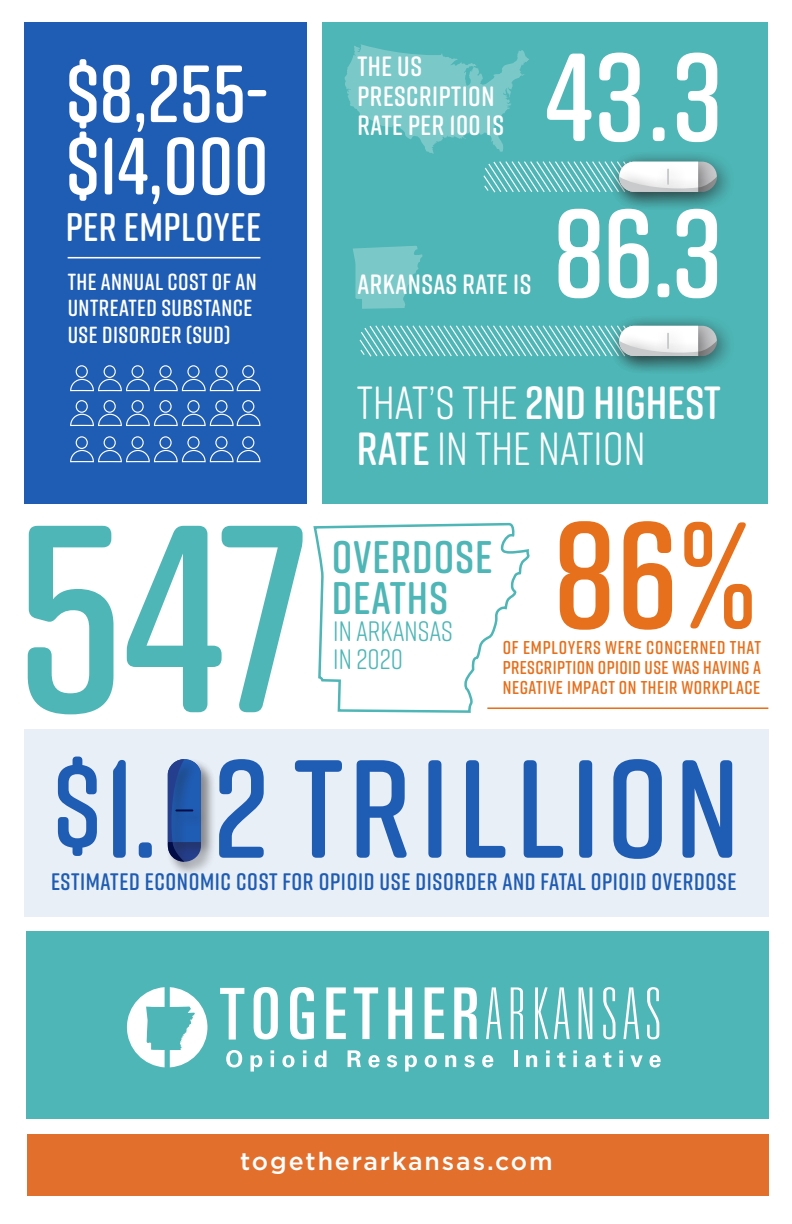
<style>
.page{position:relative;width:792px;height:1224px;background:#fff}
.page>*{position:absolute;margin:0;border:0;box-sizing:border-box;transform-origin:0 0}
.t1{font:600 266.4px "Rift Soft";color:#4eb6b6}
.t2{font:600 151.6px "Rift Soft";color:#e6701c}
.t3{font:600 139.3px "Rift Soft";letter-spacing:.04em;color:#1f5cb3}
.t4{font:600 125px "Rift Soft";color:#fff}
.t5{font:600 80.9px "Rift Soft";color:#fff}
.t6{font:600 46.5px "Rift Soft";color:#fff}
.t7{font:46.5px "Rift Soft";color:#fff}
.t8{font:600 45.6px "Rift Soft";letter-spacing:.02em;color:#4eb6b6}
.t9{font:600 39.8px "Rift Soft";letter-spacing:.01em;color:#fff}
.t10{font:28.1px "Rift Soft";color:#4eb6b6}
.t11{font:600 27.9px/29.4px "Rift Soft";letter-spacing:.02em;color:#fff}
.t12{font:500 24.9px "Gotham";letter-spacing:.075em;color:#fff}
.t13{font:600 23.8px "Rift Soft";letter-spacing:.025em;color:#1f5cb3}
.t14{font:600 23.3px/26.2px "Rift Soft";letter-spacing:.02em;color:#fff}
.t15{font:600 18.6px/20.1px "Rift Soft";letter-spacing:.025em;color:#e6701c;text-align:justify}
.s1{font-weight:400}
.s2{font-weight:600}
.s3{font-size:116.1px}
</style>
<div class="page">
<div style="left:27px;top:1134px;width:741px;height:61px;background:#e36f2c"></div>
<div style="left:26px;top:931px;width:742px;height:188px;background:#4eb6b6"></div>
<svg style="left:220px;top:988px;width:24px;height:52px"></svg>
<svg style="left:254px;top:987px;width:24px;height:53px"></svg>
<svg style="left:290px;top:987px;width:24px;height:53px"></svg>
<svg style="left:326px;top:987px;width:20px;height:52px"></svg>
<svg style="left:354px;top:987px;width:24px;height:52px"></svg>
<svg style="left:388px;top:987px;width:24px;height:52px"></svg>
<svg style="left:425px;top:987px;width:19px;height:52px"></svg>
<svg style="left:454px;top:987px;width:23px;height:52px"></svg>
<svg style="left:486px;top:987px;width:16px;height:52px"></svg>
<svg style="left:511px;top:987px;width:12px;height:52px"></svg>
<svg style="left:535px;top:987px;width:13px;height:52px"></svg>
<svg style="left:554px;top:987px;width:16px;height:52px"></svg>
<svg style="left:579px;top:987px;width:13px;height:52px"></svg>
<svg style="left:603px;top:987px;width:13px;height:52px"></svg>
<svg style="left:623px;top:987px;width:16px;height:52px"></svg>
<svg style="left:647px;top:987px;width:12px;height:52px"></svg>
<svg style="left:226px;top:1050px;width:16px;height:17px"></svg>
<svg style="left:251px;top:1055px;width:11px;height:17px"></svg>
<svg style="left:271px;top:1050px;width:3px;height:17px"></svg>
<svg style="left:282px;top:1055px;width:13px;height:12px"></svg>
<svg style="left:303px;top:1050px;width:4px;height:17px"></svg>
<svg style="left:315px;top:1050px;width:12px;height:17px"></svg>
<svg style="left:348px;top:1050px;width:13px;height:17px"></svg>
<svg style="left:368px;top:1055px;width:12px;height:13px"></svg>
<svg style="left:387px;top:1055px;width:10px;height:12px"></svg>
<svg style="left:405px;top:1055px;width:12px;height:17px"></svg>
<svg style="left:425px;top:1055px;width:12px;height:12px"></svg>
<svg style="left:445px;top:1055px;width:11px;height:12px"></svg>
<svg style="left:464px;top:1055px;width:11px;height:12px"></svg>
<svg style="left:482px;top:1055px;width:11px;height:13px"></svg>
<hr style="left:514px;top:1050px;width:3px;height:17px;background:#fff">
<svg style="left:526px;top:1055px;width:11px;height:12px"></svg>
<svg style="left:546px;top:1050px;width:4px;height:17px"></svg>
<svg style="left:557px;top:1052px;width:8px;height:15px"></svg>
<svg style="left:573px;top:1050px;width:4px;height:17px"></svg>
<svg style="left:585px;top:1055px;width:11px;height:12px"></svg>
<svg style="left:603px;top:1052px;width:8px;height:15px"></svg>
<svg style="left:619px;top:1050px;width:4px;height:17px"></svg>
<svg style="left:630px;top:1055px;width:13px;height:12px"></svg>
<svg style="left:650px;top:1055px;width:11px;height:13px"></svg>
<svg style="left:127px;top:987px;width:80px;height:80px"></svg>
<div style="left:24px;top:729px;width:744px;height:187px;background:#e9eff7"></div>
<div style="left:323px;top:22px;width:445px;height:482px;background:#4eb6b6"></div>
<div style="left:24px;top:22px;width:283px;height:482px;background:#1f5cb3"></div>
<hr style="left:68px;top:257px;width:192px;height:1px;background:#fff">
<div style="left:609px;top:314px;width:108px;height:61px;background:#231f20;opacity:.48"></div>
<div style="left:609px;top:332px;width:107px;height:43px;background:#231f20;opacity:.48"></div>
<div style="left:688px;top:332px;width:47px;height:43px;background:#231f20;opacity:.48"></div>
<div style="left:656px;top:324px;width:32px;height:42px;background:#231f20;opacity:.48"></div>
<svg style="left:359px;top:324px;width:358px;height:34px"></svg>
<div style="left:609px;top:150px;width:108px;height:61px;background:#231f20;opacity:.48"></div>
<div style="left:609px;top:168px;width:107px;height:43px;background:#231f20;opacity:.48"></div>
<div style="left:688px;top:168px;width:47px;height:42px;background:#231f20;opacity:.48"></div>
<div style="left:656px;top:159px;width:32px;height:43px;background:#231f20;opacity:.48"></div>
<svg style="left:483px;top:160px;width:234px;height:34px"></svg>
<svg style="left:344px;top:44px;width:185px;height:110px"></svg>
<svg style="left:353px;top:246px;width:70px;height:63px"></svg>
<svg style="left:313px;top:490px;width:217px;height:223px"></svg>
<hr style="left:487px;top:707px;width:281px;height:2px;background:#e6701c">
<div style="left:76px;top:365px;width:12px;height:13px;border:1px solid #fff;border-radius:50%"></div>
<div style="left:104px;top:365px;width:12px;height:13px;border:1px solid #fff;border-radius:50%"></div>
<div style="left:132px;top:365px;width:12px;height:13px;border:1px solid #fff;border-radius:50%"></div>
<div style="left:159px;top:365px;width:13px;height:13px;border:1px solid #fff;border-radius:50%"></div>
<div style="left:187px;top:365px;width:13px;height:13px;border:1px solid #fff;border-radius:50%"></div>
<div style="left:215px;top:365px;width:13px;height:13px;border:1px solid #fff;border-radius:50%"></div>
<div style="left:76px;top:400px;width:12px;height:13px;border:1px solid #fff;border-radius:50%"></div>
<div style="left:104px;top:400px;width:12px;height:13px;border:1px solid #fff;border-radius:50%"></div>
<div style="left:132px;top:400px;width:12px;height:13px;border:1px solid #fff;border-radius:50%"></div>
<div style="left:159px;top:400px;width:13px;height:13px;border:1px solid #fff;border-radius:50%"></div>
<div style="left:187px;top:400px;width:13px;height:13px;border:1px solid #fff;border-radius:50%"></div>
<div style="left:215px;top:400px;width:13px;height:13px;border:1px solid #fff;border-radius:50%"></div>
<div style="left:76px;top:436px;width:12px;height:13px;border:1px solid #fff;border-radius:50%"></div>
<div style="left:104px;top:436px;width:12px;height:13px;border:1px solid #fff;border-radius:50%"></div>
<div style="left:132px;top:436px;width:12px;height:13px;border:1px solid #fff;border-radius:50%"></div>
<div style="left:159px;top:436px;width:13px;height:13px;border:1px solid #fff;border-radius:50%"></div>
<div style="left:187px;top:436px;width:13px;height:13px;border:1px solid #fff;border-radius:50%"></div>
<div style="left:215px;top:436px;width:13px;height:13px;border:1px solid #fff;border-radius:50%"></div>
<div style="left:242px;top:365px;width:12px;height:13px;border:1px solid #fff;border-radius:50%"></div>
<svg style="left:70px;top:378px;width:191px;height:14px"></svg>
<div style="left:242px;top:400px;width:12px;height:13px;border:1px solid #fff;border-radius:50%"></div>
<svg style="left:70px;top:413px;width:191px;height:14px"></svg>
<div style="left:242px;top:436px;width:12px;height:13px;border:1px solid #fff;border-radius:50%"></div>
<svg style="left:70px;top:449px;width:191px;height:14px"></svg>
<div style="left:166px;top:758px;width:50px;height:119px;background:#231f20;opacity:.29"></div>
<div style="left:166px;top:758px;width:50px;height:100px;background:#231f20;opacity:.29"></div>
<div style="left:166px;top:841px;width:33px;height:36px;background:#231f20;opacity:.29"></div>
<div style="left:175px;top:808px;width:33px;height:19px;background:#231f20;opacity:.29"></div>
<svg style="left:166px;top:759px;width:35px;height:103px;background:#335ca3"></svg>
<p class="t5" style="left:66px;top:36px;width:204px">$8,255-</p>
<p class="t5" style="left:66px;top:109px;width:204px">$14,000</p>
<p class="t9" style="left:66px;top:198px;width:197px">PER EMPLOYEE</p>
<p class="t14" style="left:68px;top:268px;width:190px">THE ANNUAL COST OF AN<br>UNTREATED SUBSTANCE<br>USE DISORDER (SUD)</p>
<p class="t1" style="left:15px;top:430px;width:297px">547</p>
<p class="t11" style="left:357px;top:51px;width:139px">THE US<br>PRESCRIPTION</p>
<p class="t11" style="left:357px;top:110px;width:148px">RATE PER 100 IS</p>
<p class="t4" style="left:546px;top:8px;width:179px">43.3</p>
<p class="t11" style="left:357px;top:268px;width:175px">ARKANSAS RATE IS</p>
<p class="t4" style="left:553px;top:165px;width:171px">86.3</p>
<p class="t6" style="left:357px;top:369px;width:365px"><span class="s1">THAT’S THE</span> 2ND HIGHEST</p>
<p class="t7" style="left:357px;top:416px;width:290px"><span class="s2">RATE</span> IN THE NATION</p>
<p class="t2" style="left:553px;top:468px;width:205px">86%</p>
<p class="t8" style="left:332px;top:525px;width:162px">OVERDOSE</p>
<p class="t8" style="left:332px;top:566px;width:118px">DEATHS</p>
<p class="t10" style="left:333px;top:612px;width:121px">IN ARKANSAS</p>
<p class="t10" style="left:333px;top:640px;width:71px">IN 2020</p>
<p class="t15" style="left:503px;top:637px;width:260px">OF EMPLOYERS WERE CONCERNED THAT PRESCRIPTION OPIOID USE WAS HAVING A NEGATIVE IMPACT ON THEIR WORKPLACE</p>
<p class="t3" style="left:53px;top:710px;width:689px"><span class="s3">$</span>1. 2 TRILLION</p>
<p class="t13" style="left:51px;top:865px;width:687px">ESTIMATED ECONOMIC COST FOR OPIOID USE DISORDER AND FATAL OPIOID OVERDOSE</p>
<p class="t12" style="left:240px;top:1145px;width:314px">togetherarkansas.com</p>
</div>
